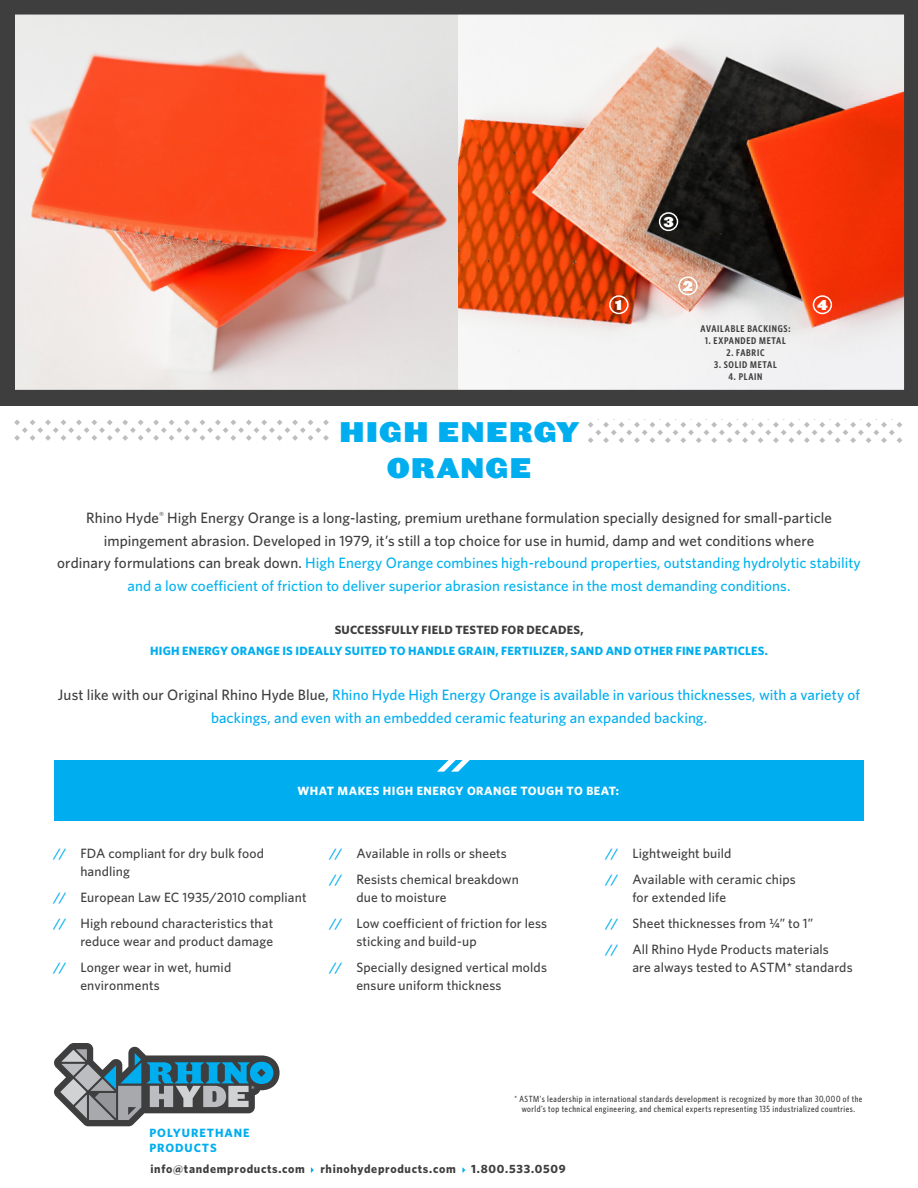
<style>
.page{position:relative;width:918px;height:1188px;background:#fff}
.page>*{position:absolute;margin:0;border:0;box-sizing:border-box;transform-origin:0 0}
.Product_HL_Left{font:900 27px "Leviathan";letter-spacing:.035em;color:#00aeef}
.Product_HL_Left-2{font:500 15px/22.5px "Whitney";letter-spacing:.005em;color:#00b3ef;text-align:center}
.Product_HL_Left-3{font:500 15px "Whitney";letter-spacing:.005em;color:#3e3e3f}
.Product_HL_Left-4{font:500 15px/22.5px "Whitney";letter-spacing:.005em;color:#00aeef;text-align:center}
.Poduct_Bullets{font:500 13.5px/18px "Whitney";letter-spacing:.01em;color:#3e3e3f}
.t1{font:900 13.5px "Leviathan";color:#fff}
.Product_HL_Left-5{font:700 12px/21px "Whitney";letter-spacing:.02em;color:#00aeef;text-align:center}
.t2{font:700 12px "Whitney";letter-spacing:.055em;color:#3e3e3f}
.Product_Callout{font:700 12px "Whitney";letter-spacing:.04em;color:#fff}
.Product_HL_Left-6{font:700 12px/14.4px "Whitney";letter-spacing:.08em;color:#00aeef}
.Product_Chart_1{font:600 9.75px "Whitney Condensed";letter-spacing:.07em;color:#3e3e3f}
.Product_Chart_3{font:500 9px/9.8px "Whitney Condensed";letter-spacing:.06em;color:#3e3e3f;text-align:center}
.s1{color:#3e3e3f}
.s2{color:#00aeef}
</style>
<div class="page">
<svg style="left:54px;top:1043px;width:226px;height:83px"></svg>
<svg style="left:311px;top:1167px;width:3px;height:6px"></svg>
<svg style="left:462px;top:1167px;width:3px;height:6px"></svg>
<svg style="left:589px;top:422px;width:313px;height:21px"></svg>
<svg style="left:14px;top:420px;width:314px;height:21px"></svg>
<svg style="left:0;top:0;width:918px;height:405px;background:#cd9383"></svg>
<div style="left:54px;top:760px;width:810px;height:61px;background:#00aeef"></div>
<svg style="left:437px;top:760px;width:33px;height:12px"></svg>
<div style="left:609px;top:295px;width:20px;height:19px;border:2px solid #fff;border-radius:50%"></div>
<div style="left:678px;top:276px;width:20px;height:19px;border:2px solid #fff;border-radius:50%"></div>
<div style="left:659px;top:212px;width:19px;height:19px;border:2px solid #fff;border-radius:50%"></div>
<div style="left:813px;top:295px;width:19px;height:19px;border:2px solid #fff;border-radius:50%"></div>
<p class="t1" style="left:615px;top:294px;width:9px">1</p>
<p class="t1" style="left:663px;top:211px;width:12px">3</p>
<p class="t1" style="left:683px;top:275px;width:12px">2</p>
<p class="Product_Chart_1" style="left:701px;top:322px;width:91px">AVAILABLE BACKINGS:</p>
<p class="Product_Chart_1" style="left:705px;top:334px;width:82px">1. EXPANDED METAL</p>
<p class="Product_Chart_1" style="left:727px;top:346px;width:39px">2. FABRIC</p>
<p class="Product_Chart_1" style="left:714px;top:358px;width:64px">3. SOLID METAL</p>
<p class="Product_Chart_1" style="left:729px;top:370px;width:35px">4. PLAIN</p>
<p class="t1" style="left:817px;top:294px;width:12px">4</p>
<p class="Product_HL_Left" style="left:339px;top:409px;width:241px">HIGH ENERGY</p>
<p class="Product_HL_Left" style="left:387px;top:445px;width:146px">ORANGE</p>
<p class="Product_HL_Left-3" style="left:86px;top:508px;width:747px">Rhino Hyde<sup>®</sup> High Energy Orange is a long-lasting, premium urethane formulation specially designed for small-particle</p>
<p class="Product_HL_Left-3" style="left:104px;top:531px;width:712px">impingement abrasion. Developed in 1979, it’s still a top choice for use in humid, damp and wet conditions where</p>
<p class="Product_HL_Left-2" style="left:57px;top:551px;width:805px"><span class="s1">ordinary formulations can break down.</span> High Energy Orange combines high-rebound properties, outstanding hydrolytic stability and a low coefficient of friction to deliver superior abrasion resistance in the most demanding conditions.</p>
<p class="Product_HL_Left-5" style="left:150px;top:619px;width:620px"><span class="s1">SUCCESSFULLY FIELD TESTED FOR DECADES,<br></span>HIGH ENERGY ORANGE IS IDEALLY SUITED TO HANDLE GRAIN, FERTILIZER, SAND AND OTHER FINE PARTICLES.</p>
<p class="Product_HL_Left-4" style="left:58px;top:683px;width:804px"><span class="s1">Just like with our Original Rhino Hyde Blue,</span> Rhino Hyde High Energy Orange is available in various thicknesses, with a variety of backings, and even with an embedded ceramic featuring an expanded backing.</p>
<p class="Product_Callout" style="left:298px;top:783px;width:323px">WHAT MAKES HIGH ENERGY ORANGE TOUGH TO BEAT:</p>
<p class="Poduct_Bullets" style="left:80px;top:844px;width:185px;text-indent:-27px"><span class="s2">//</span> FDA compliant for dry bulk food handling</p>
<p class="Poduct_Bullets" style="left:53px;top:888px;width:255px"><span class="s2">//</span> European Law EC 1935/2010 compliant</p>
<p class="Poduct_Bullets" style="left:53px;top:914px;width:221px;text-align:right"><span class="s2">//</span> High rebound characteristics that reduce wear and product damage</p>
<p class="Poduct_Bullets" style="left:80px;top:958px;width:152px;text-indent:-27px"><span class="s2">//</span> Longer wear in wet, humid environments</p>
<p class="Poduct_Bullets" style="left:329px;top:844px;width:179px"><span class="s2">//</span> Available in rolls or sheets</p>
<p class="Poduct_Bullets" style="left:356px;top:870px;width:164px;text-indent:-27px"><span class="s2">//</span> Resists chemical breakdown due to moisture</p>
<p class="Poduct_Bullets" style="left:356px;top:914px;width:192px;text-indent:-27px"><span class="s2">//</span> Low coefficient of friction for less sticking and build-up</p>
<p class="Poduct_Bullets" style="left:356px;top:958px;width:192px;text-indent:-27px"><span class="s2">//</span> Specially designed vertical molds ensure uniform thickness</p>
<p class="Poduct_Bullets" style="left:605px;top:844px;width:127px"><span class="s2">//</span> Lightweight build</p>
<p class="Poduct_Bullets" style="left:632px;top:870px;width:165px;text-indent:-27px"><span class="s2">//</span> Available with ceramic chips for extended life</p>
<p class="Poduct_Bullets" style="left:605px;top:914px;width:210px"><span class="s2">//</span> Sheet thicknesses from 1/4” to 1”</p>
<p class="Poduct_Bullets" style="left:632px;top:940px;width:222px;text-indent:-27px"><span class="s2">//</span> All Rhino Hyde Products materials<br>are always tested to ASTM* standards</p>
<p class="Product_Chart_3" style="left:514px;top:1094px;width:350px">* ASTM’s leadership in international standards development is recognized by more than 30,000 of the world’s top technical engineering, and chemical experts representing 135 industrialized countries.</p>
<p class="Product_HL_Left-6" style="left:149px;top:1125px;width:102px">POLYURETHANE<br>PRODUCTS</p>
<p class="t2" style="left:151px;top:1161px;width:156px">info@tandemproducts.com</p>
<p class="t2" style="left:320px;top:1161px;width:137px">rhinohydeproducts.com</p>
<p class="t2" style="left:471px;top:1161px;width:96px">1.800.533.0509</p>
</div>
